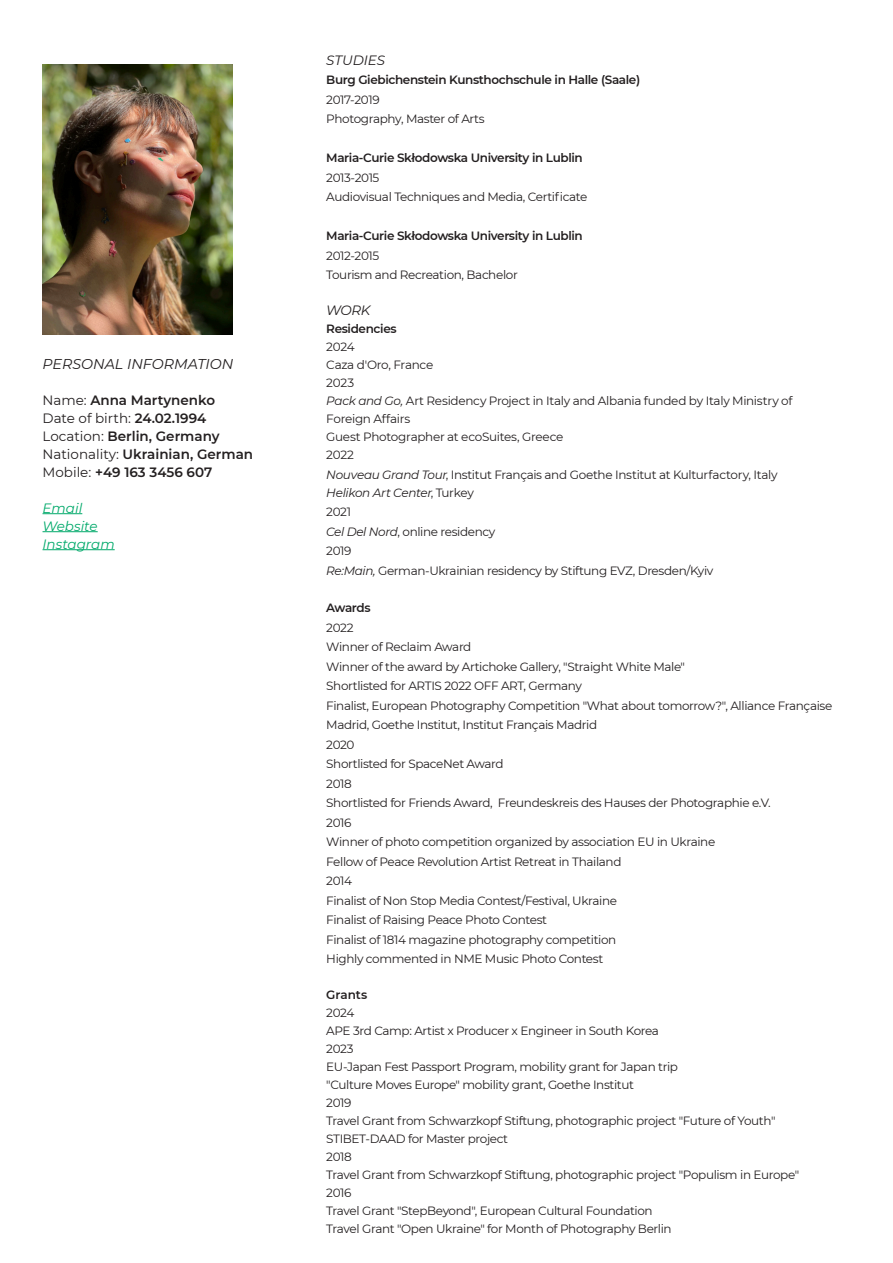
<style>
.page{position:relative;width:893px;height:1263px;background:#fff}
.page>*{position:absolute;margin:0;border:0;box-sizing:border-box;transform-origin:0 0}
.t1{font:italic 14.25px "Montserrat";color:#231f20}
.t2{font:600 13.5px "Montserrat";color:#231f20}
.t3{font:13.5px "Montserrat";color:#231f20}
.t4{font:italic 13.5px "Montserrat";color:#00a96a}
.t5{font:italic 13.5px "Montserrat";letter-spacing:-.01em;color:#231f20}
.t6{font:12px/19.5px "Montserrat";letter-spacing:-.03em;color:#231f20}
.t7{font:600 12px "Montserrat";letter-spacing:-.03em;color:#231f20}
.t8{font:italic 12px "Montserrat";letter-spacing:-.025em;color:#231f20}
.s1{font-weight:400}
.s2{font-weight:600}
.s3{font-style:italic}
.s4{font-style:normal}
</style>
<div class="page">
<hr style="left:43px;top:513px;width:39px;height:1px;background:#00a96a">
<hr style="left:43px;top:531px;width:55px;height:1px;background:#00a96a">
<hr style="left:43px;top:549px;width:72px;height:1px;background:#00a96a">
<img style="left:43px;top:64px;width:190px;height:271px">
<p class="t1" style="left:43px;top:354px;width:192px">PERSONAL INFORMATION</p>
<p class="t2" style="left:43px;top:390px;width:174px"><span class="s1">Name:</span> Anna Martynenko</p>
<p class="t3" style="left:43px;top:409px;width:165px">Date of birth: <span class="s2">24.02.1994</span></p>
<p class="t2" style="left:43px;top:426px;width:179px"><span class="s1">Location:</span> Berlin, Germany</p>
<p class="t2" style="left:43px;top:444px;width:212px"><span class="s1">Nationality:</span> Ukrainian, German</p>
<p class="t2" style="left:43px;top:462px;width:171px"><span class="s1">Mobile:</span> +49 163 3456 607</p>
<p class="t4" style="left:43px;top:499px;width:41px">Email</p>
<p class="t4" style="left:43px;top:517px;width:57px">Website</p>
<p class="t4" style="left:43px;top:535px;width:74px">Instagram</p>
<p class="t5" style="left:326px;top:51px;width:60px">STUDIES</p>
<p class="t7" style="left:326px;top:72px;width:315px">Burg Giebichenstein Kunsthochschule in Halle (Saale)</p>
<p class="t6" style="left:326px;top:89px;width:55px">2017-2019</p>
<p class="t6" style="left:326px;top:109px;width:160px">Photography, Master of Arts</p>
<p class="t7" style="left:326px;top:150px;width:258px">Maria-Curie Skłodowska University in Lublin</p>
<p class="t6" style="left:326px;top:167px;width:55px">2013-2015</p>
<p class="t6" style="left:326px;top:187px;width:263px">Audiovisual Techniques and Media, Certificate</p>
<p class="t7" style="left:326px;top:228px;width:258px">Maria-Curie Skłodowska University in Lublin</p>
<p class="t6" style="left:326px;top:245px;width:55px">2012-2015</p>
<p class="t6" style="left:326px;top:265px;width:193px">Tourism and Recreation, Bachelor</p>
<p class="t5" style="left:326px;top:301px;width:46px">WORK</p>
<p class="t7" style="left:326px;top:321px;width:72px">Residencies</p>
<p class="t6" style="left:326px;top:337px;width:30px">2024</p>
<p class="t6" style="left:326px;top:355px;width:108px">Caza d'Oro, France</p>
<p class="t6" style="left:326px;top:373px;width:29px">2023</p>
<p class="t6" style="left:326px;top:391px;width:468px"><span class="s3">Pack and Go,</span> Art Residency Project in Italy and Albania funded by Italy Ministry of</p>
<p class="t6" style="left:326px;top:409px;width:85px">Foreign Affairs</p>
<p class="t6" style="left:326px;top:427px;width:239px">Guest Photographer at ecoSuites, Greece</p>
<p class="t6" style="left:326px;top:445px;width:29px">2022</p>
<p class="t6" style="left:326px;top:464px;width:453px"><span class="s3">Nouveau Grand Tour</span>, Institut Français and Goethe Institut at Kulturfactory, Italy</p>
<p class="t8" style="left:326px;top:484px;width:149px">Helikon Art Center<span class="s4">, Turkey</span></p>
<p class="t6" style="left:326px;top:502px;width:26px">2021</p>
<p class="t6" style="left:326px;top:521px;width:171px"><span class="s3">Cel Del Nord</span>, online residency</p>
<p class="t6" style="left:326px;top:541px;width:27px">2019</p>
<p class="t6" style="left:326px;top:560px;width:389px"><span class="s3">Re:Main,</span> German-Ukrainian residency by Stiftung EVZ, Dresden/Kyiv</p>
<p class="t7" style="left:326px;top:600px;width:46px">Awards</p>
<p class="t6" style="left:326px;top:617px;width:29px">2022</p>
<p class="t6" style="left:326px;top:637px;width:147px">Winner of Reclaim Award</p>
<p class="t6" style="left:326px;top:656px;width:360px">Winner of the award by Artichoke Gallery, "Straight White Male"</p>
<p class="t6" style="left:326px;top:676px;width:257px">Shortlisted for ARTIS 2022 OFF ART, Germany</p>
<p class="t6" style="left:326px;top:695px;width:508px">Finalist, European Photography Competition "What about tomorrow?", Alliance Française<br>Madrid, Goethe Institut, Institut Français Madrid</p>
<p class="t6" style="left:326px;top:734px;width:30px">2020</p>
<p class="t6" style="left:326px;top:754px;width:179px">Shortlisted for SpaceNet Award</p>
<p class="t6" style="left:326px;top:773px;width:27px">2018</p>
<p class="t6" style="left:326px;top:793px;width:446px">Shortlisted for Friends Award, Freundeskreis des Hauses der Photographie e.V.</p>
<p class="t6" style="left:326px;top:812px;width:27px">2016</p>
<p class="t6" style="left:326px;top:832px;width:391px">Winner of photo competition organized by association EU in Ukraine</p>
<p class="t6" style="left:326px;top:851px;width:297px">Fellow of Peace Revolution Artist Retreat in Thailand</p>
<p class="t6" style="left:326px;top:871px;width:27px">2014</p>
<p class="t6" style="left:326px;top:890px;width:292px">Finalist of Non Stop Media Contest/Festival, Ukraine</p>
<p class="t6" style="left:326px;top:910px;width:222px">Finalist of Raising Peace Photo Contest</p>
<p class="t6" style="left:326px;top:929px;width:292px">Finalist of 1814 magazine photography competition</p>
<p class="t6" style="left:326px;top:949px;width:278px">Highly commented in NME Music Photo Contest</p>
<p class="t7" style="left:326px;top:987px;width:42px">Grants</p>
<p class="t6" style="left:326px;top:1003px;width:30px">2024</p>
<p class="t6" style="left:326px;top:1021px;width:334px">APE 3rd Camp: Artist x Producer x Engineer in South Korea</p>
<p class="t6" style="left:326px;top:1039px;width:29px">2023</p>
<p class="t6" style="left:326px;top:1057px;width:353px">EU-Japan Fest Passport Program, mobility grant for Japan trip</p>
<p class="t6" style="left:326px;top:1075px;width:309px">"Culture Moves Europe" mobility grant, Goethe Institut</p>
<p class="t6" style="left:326px;top:1093px;width:27px">2019</p>
<p class="t6" style="left:326px;top:1111px;width:451px">Travel Grant from Schwarzkopf Stiftung, photographic project "Future of Youth"</p>
<p class="t6" style="left:326px;top:1129px;width:183px">STIBET-DAAD for Master project</p>
<p class="t6" style="left:326px;top:1147px;width:27px">2018</p>
<p class="t6" style="left:326px;top:1165px;width:474px">Travel Grant from Schwarzkopf Stiftung, photographic project "Populism in Europe"</p>
<p class="t6" style="left:326px;top:1183px;width:27px">2016</p>
<p class="t6" style="left:326px;top:1201px;width:328px">Travel Grant "StepBeyond", European Cultural Foundation</p>
<p class="t6" style="left:326px;top:1219px;width:347px">Travel Grant "Open Ukraine" for Month of Photography Berlin</p>
</div>
